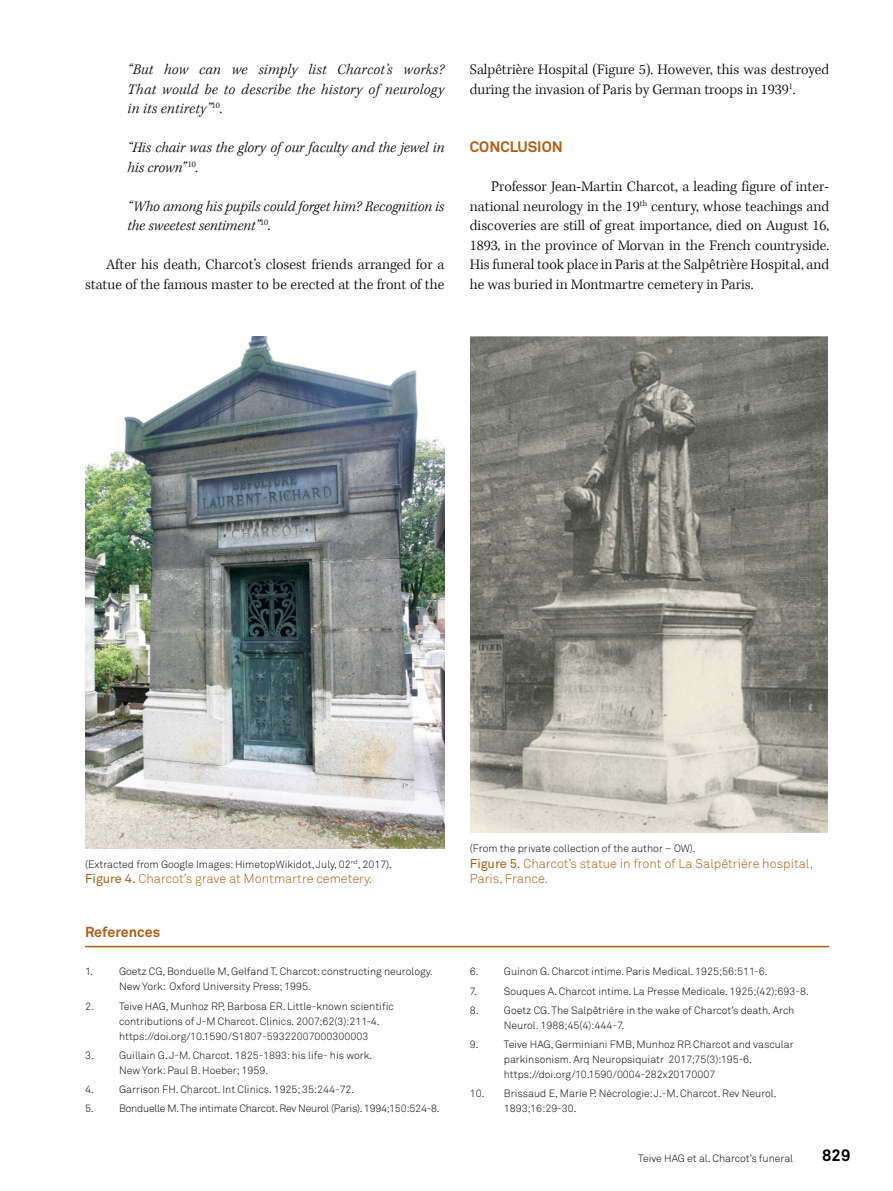
<style>
.page{position:relative;width:893px;height:1191px;background:#fff}
.page>*{position:absolute;margin:0;border:0;box-sizing:border-box;transform-origin:0 0}
.t1{font:700 16.5px "Akkurat Pro";color:#000}
.t2{font:300 15px/19.5px "Kepler Std";color:#000;text-align:right}
.t3{font:italic 300 15px/19.5px "Kepler Std";letter-spacing:.005em;color:#000}
.t4{font:700 15px "Akkurat Pro";color:#b15c12}
.t5{font:700 14.25px "Akkurat Pro";color:#b15c12}
.t6{font:12.75px/15.3px "Akkurat Light Pro";color:#b15c12}
.t7{font:10.5px/15px "Akkurat Light Pro";color:#000}
.t8{font:10.5px "Akkurat Light Pro";letter-spacing:-.02em;color:#000}
.s1{font-family:"Akkurat Pro"}
</style>
<div class="page">
<img style="left:85px;top:337px;width:359px;height:511px">
<img style="left:470px;top:337px;width:357px;height:495px">
<hr style="left:85px;top:946px;width:744px;height:1px;background:#b15c12">
<h2 class="t3" style="left:128px;top:60px;width:318px;text-align:justify">“But how can we simply list Charcot’s works?<br>That would be to describe the history of neurology in its entirety”<sup>10</sup>.</h2>
<h2 class="t3" style="left:128px;top:138px;width:318px">“His chair was the glory of our faculty and the jewel in his crown” <sup>10</sup>.</h2>
<h2 class="t3" style="left:128px;top:197px;width:318px">“Who among his pupils could forget him? Recognition is the sweetest sentiment”<sup>10</sup>.</h2>
<h2 class="t2" style="left:85px;top:255px;width:361px">After his death, Charcot’s closest friends arranged for a statue of the famous master to be erected at the front of the</h2>
<h2 class="t2" style="left:470px;top:60px;width:361px;text-align:left">Salpêtrière Hospital (Figure 5). However, this was destroyed during the invasion of Paris by German troops in 1939<sup>1</sup>.</h2>
<h2 class="t4" style="left:470px;top:138px;width:94px">CONCLUSION</h2>
<p class="t2" style="left:470px;top:177px;width:361px;text-align:justify;text-indent:21px">Professor Jean-Martin Charcot, a leading figure of inter&shy;national neurology in the 19<sup>th</sup> century, whose teachings and discoveries are still of great importance, died on August 16, 1893, in the province of Morvan in the French countryside.<br>His funeral took place in Paris at the Salpêtrière Hospital, and he was buried in Montmartre cemetery in Paris.</p>
<p class="t7" style="left:85px;top:856px;width:308px">(Extracted from Google Images: HimetopWikidot, July, 02<sup>nd</sup>, 2017).</p>
<p class="t6" style="left:85px;top:871px;width:289px"><span class="s1">Figure 4.</span> Charcot’s grave at Montmartre cemetery.</p>
<h3 class="t5" style="left:85px;top:923px;width:77px">References</h3>
<p class="t7" style="left:85px;top:964px;width:10px">1.</p>
<p class="t7" style="left:119px;top:964px;width:315px">Goetz CG, Bonduelle M, Gelfand T. Charcot: constructing neurology.<br>New York: Oxford University Press; 1995.</p>
<p class="t7" style="left:85px;top:998px;width:10px">2.</p>
<p class="t7" style="left:119px;top:998px;width:276px">Teive HAG, Munhoz RP, Barbosa ER. Little-known scientific contributions of J-M Charcot. Clinics. 2007;62(3):211-4. https://doi.org/10.1590/S1807-59322007000300003</p>
<p class="t7" style="left:85px;top:1048px;width:10px">3.</p>
<p class="t7" style="left:119px;top:1048px;width:255px">Guillain G. J-M. Charcot. 1825-1893: his life- his work.<br>New York: Paul B. Hoeber; 1959.</p>
<p class="t7" style="left:85px;top:1082px;width:10px">4.</p>
<p class="t7" style="left:119px;top:1082px;width:237px">Garrison FH. Charcot. Int Clinics. 1925; 35:244-72.</p>
<p class="t7" style="left:85px;top:1101px;width:10px">5.</p>
<p class="t8" style="left:119px;top:1102px;width:322px">Bonduelle M. The intimate Charcot. Rev Neurol (Paris). 1994;150:524-8.</p>
<p class="t7" style="left:470px;top:841px;width:227px">(From the private collection of the author – OW).</p>
<p class="t6" style="left:470px;top:855px;width:345px"><span class="s1">Figure 5.</span> Charcot’s statue in front of La Salpêtrière hospital,<br>Paris, France.</p>
<p class="t7" style="left:470px;top:964px;width:10px">6.</p>
<p class="t7" style="left:504px;top:964px;width:265px">Guinon G. Charcot intime. Paris Medical. 1925;56:511-6.</p>
<p class="t7" style="left:470px;top:983px;width:9px">7.</p>
<p class="t7" style="left:504px;top:983px;width:306px">Souques A. Charcot intime. La Presse Medicale. 1925;(42):693-8.</p>
<p class="t7" style="left:470px;top:1003px;width:10px">8.</p>
<p class="t7" style="left:504px;top:1003px;width:292px">Goetz CG. The Salpêtrière in the wake of Charcot’s death. Arch<br>Neurol. 1988;45(4):444-7.</p>
<p class="t7" style="left:470px;top:1037px;width:10px">9.</p>
<p class="t7" style="left:504px;top:1037px;width:291px">Teive HAG, Germiniani FMB, Munhoz RP. Charcot and vascular parkinsonism. Arq Neuropsiquiatr 2017;75(3):195-6. https://doi.org/10.1590/0004-282x20170007</p>
<p class="t7" style="left:504px;top:1086px;width:274px;text-indent:-34px">10. Brissaud E, Marie P. Nécrologie: J.-M. Charcot. Rev Neurol.<br>1893;16:29-30.</p>
<p class="t7" style="left:638px;top:1150px;width:156px">Teive HAG et al. Charcot’s funeral</p>
<h1 class="t1" style="left:822px;top:1145px;width:30px">829</h1>
</div>
